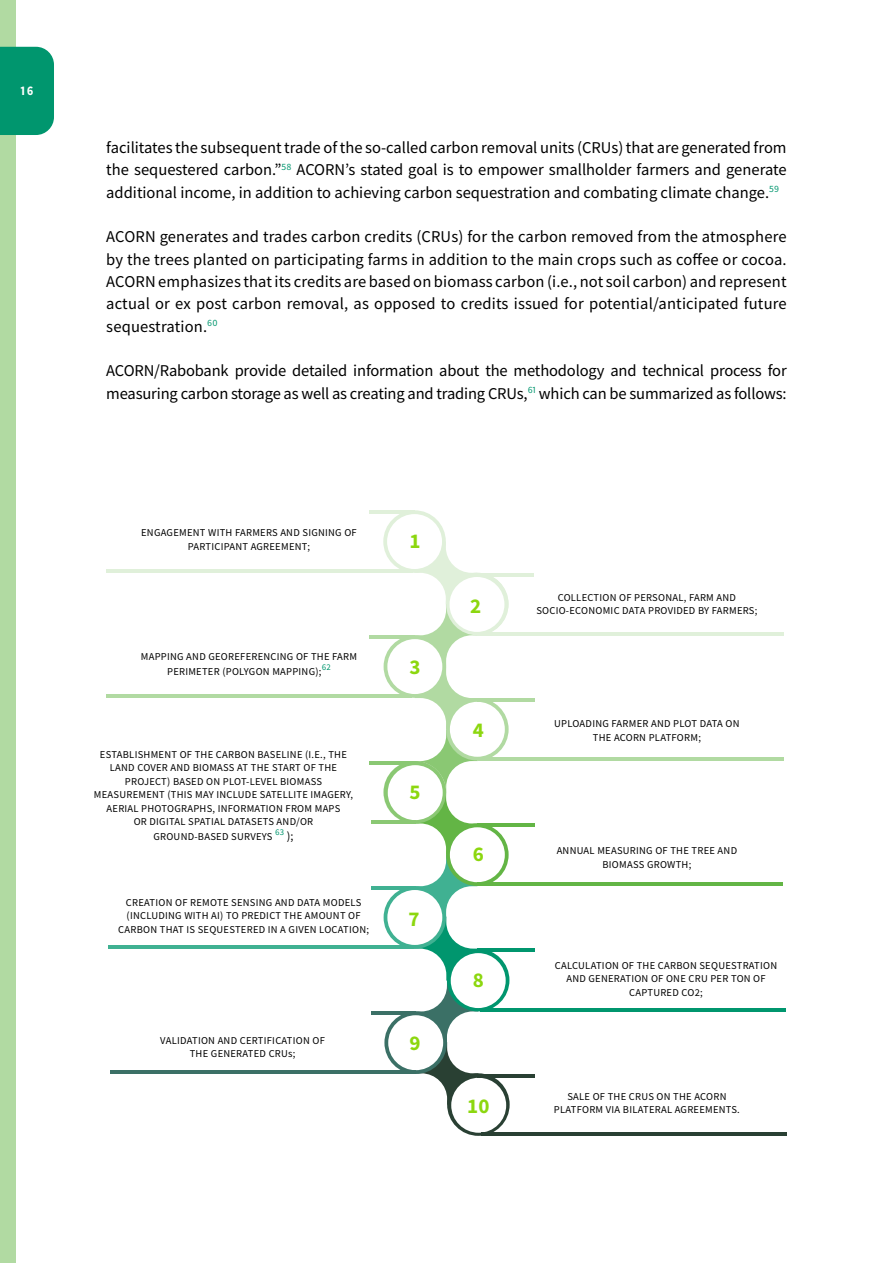
<style>
.page{position:relative;width:893px;height:1263px;background:#fff}
.page>*{position:absolute;margin:0;border:0;box-sizing:border-box;transform-origin:0 0}
.t1{font:700 21px "Fiantext";color:#8cd70f}
.t2{font:16.5px/22.4px "Fiantext";letter-spacing:-.01em;color:#000;text-align:justify}
.t3{font:700 13.2px "Fiantext";color:#fff;scale:.91 1}
.t4{font:10.5px/13.5px "Fiantext";letter-spacing:.025em;color:#000;text-align:center}
.t5{font:8.7px "Fiantext";color:#00966e}
.s1{font-size:12px;color:#000}
</style>
<div class="page">
<div style="left:0;top:0;width:16px;height:1263px;background:#b1daa2"></div>
<div style="left:0;top:47px;width:54px;height:88px;background:#00966e"></div>
<svg style="left:447px;top:1073px;width:63px;height:63px"></svg>
<svg style="left:384px;top:1011px;width:63px;height:63px"></svg>
<div style="left:447px;top:949px;width:62px;height:62px;background:#00966e;border-radius:50%"></div>
<div style="left:388px;top:1015px;width:55px;height:55px;background:#fff;border-radius:50%"></div>
<div style="left:451px;top:953px;width:55px;height:55px;background:#fff;border-radius:50%"></div>
<div style="left:451px;top:1078px;width:55px;height:55px;background:#fff;border-radius:50%"></div>
<div style="left:384px;top:886px;width:62px;height:63px;background:#40b192;border-radius:50%"></div>
<div style="left:387px;top:890px;width:55px;height:55px;background:#fff;border-radius:50%"></div>
<svg style="left:446px;top:823px;width:63px;height:63px"></svg>
<svg style="left:384px;top:761px;width:62px;height:62px"></svg>
<div style="left:450px;top:827px;width:55px;height:55px;background:#fff;border-radius:50%"></div>
<div style="left:388px;top:765px;width:55px;height:55px;background:#fff;border-radius:50%"></div>
<svg style="left:446px;top:698px;width:63px;height:62px"></svg>
<div style="left:450px;top:702px;width:55px;height:55px;background:#fff;border-radius:50%"></div>
<div style="left:383px;top:510px;width:63px;height:63px;background:#e0f0da;border-radius:50%"></div>
<div style="left:387px;top:514px;width:55px;height:55px;background:#fff;border-radius:50%"></div>
<svg style="left:414px;top:545px;width:65px;height:559px"></svg>
<div style="left:384px;top:635px;width:62px;height:63px;background:#b1daa2;border-radius:50%"></div>
<div style="left:446px;top:573px;width:63px;height:62px;background:#e0f0da;border-radius:50%"></div>
<div style="left:387px;top:639px;width:55px;height:55px;background:#fff;border-radius:50%"></div>
<div style="left:449px;top:577px;width:55px;height:55px;background:#fff;border-radius:50%"></div>
<hr style="left:106px;top:569px;width:307px;height:4px;background:#e0f0da">
<hr style="left:106px;top:694px;width:306px;height:4px;background:#b1daa2">
<hr style="left:369px;top:761px;width:45px;height:4px;background:#8ac873">
<hr style="left:371px;top:820px;width:45px;height:4px;background:#8ac873">
<hr style="left:109px;top:945px;width:305px;height:4px;background:#40b192">
<hr style="left:110px;top:1070px;width:306px;height:4px;background:#3b7066">
<hr style="left:481px;top:1133px;width:306px;height:3px;background:#294033">
<hr style="left:480px;top:1008px;width:306px;height:4px;background:#00966e">
<hr style="left:477px;top:882px;width:306px;height:4px;background:#63b545">
<hr style="left:477px;top:757px;width:306px;height:3px;background:#b1daa2">
<hr style="left:477px;top:632px;width:306px;height:3px;background:#e0f0da">
<hr style="left:369px;top:510px;width:45px;height:4px;background:#e0f0da">
<hr style="left:369px;top:635px;width:45px;height:4px;background:#b1daa2">
<hr style="left:371px;top:886px;width:45px;height:4px;background:#40b192">
<hr style="left:372px;top:1011px;width:44px;height:4px;background:#3b7066">
<hr style="left:477px;top:1074px;width:57px;height:3px;background:#294033">
<hr style="left:477px;top:949px;width:58px;height:3px;background:#00966e">
<hr style="left:477px;top:824px;width:57px;height:3px;background:#63b545">
<hr style="left:477px;top:698px;width:57px;height:4px;background:#b1daa2">
<hr style="left:477px;top:573px;width:57px;height:3px;background:#e0f0da">
<p class="t3" style="left:20px;top:82px;width:16px">16</p>
<p class="t2" style="left:106px;top:136px;width:682px">facilitates the subsequent trade of the so-called carbon removal units (CRUs) that are generated from the sequestered carbon.”<sup>58</sup> ACORN’s stated goal is to empower smallholder farmers and generate additional income, in addition to achieving carbon sequestration and combating climate change.<sup>59</sup></p>
<p class="t2" style="left:106px;top:226px;width:682px">ACORN generates and trades carbon credits (CRUs) for the carbon removed from the atmosphere by the trees planted on participating farms in addition to the main crops such as coffee or cocoa.<br>ACORN emphasizes that its credits are based on biomass carbon (i.e., not soil carbon) and represent actual or ex post carbon removal, as opposed to credits issued for potential/anticipated future sequestration.<sup>60</sup></p>
<h2 class="t2" style="left:106px;top:360px;width:682px">ACORN/Rabobank provide detailed information about the methodology and technical process for measuring carbon storage as well as creating and trading CRUs,<sup>61</sup> which can be summarized as follows:</h2>
<p class="t4" style="left:141px;top:526px;width:217px">ENGAGEMENT WITH FARMERS AND SIGNING OF<br>PARTICIPANT AGREEMENT;</p>
<p class="t4" style="left:167px;top:649px;width:191px;line-height:15px;text-align:left;text-indent:-26px">MAPPING AND GEOREFERENCING OF THE FARM<br>PERIMETER (POLYGON MAPPING);</p>
<p class="t5" style="left:322px;top:662px;width:11px">62</p>
<p class="t4" style="left:94px;top:747px;width:261px">ESTABLISHMENT OF THE CARBON BASELINE (I.E., THE LAND COVER AND BIOMASS AT THE START OF THE PROJECT) BASED ON PLOT-LEVEL BIOMASS MEASUREMENT (THIS MAY INCLUDE SATELLITE IMAGERY, AERIAL PHOTOGRAPHS, INFORMATION FROM MAPS<br>OR DIGITAL SPATIAL DATASETS AND/OR</p>
<p class="t4" style="left:153px;top:830px;width:121px">GROUND-BASED SURVEYS</p>
<p class="t5" style="left:275px;top:827px;width:20px">63 <span class="s1">);</span></p>
<p class="t4" style="left:118px;top:896px;width:252px">CREATION OF REMOTE SENSING AND DATA MODELS (INCLUDING WITH AI) TO PREDICT THE AMOUNT OF<br>CARBON THAT IS SEQUESTERED IN A GIVEN LOCATION;</p>
<p class="t4" style="left:160px;top:1033px;width:166px">VALIDATION AND CERTIFICATION OF<br>THE GENERATED CRUs;</p>
<h1 class="t1" style="left:409px;top:527px;width:13px">1</h1>
<h1 class="t1" style="left:409px;top:653px;width:13px">3</h1>
<h1 class="t1" style="left:409px;top:778px;width:13px">5</h1>
<h1 class="t1" style="left:408px;top:905px;width:13px">7</h1>
<h1 class="t1" style="left:409px;top:1028px;width:13px">9</h1>
<h1 class="t1" style="left:470px;top:592px;width:13px">2</h1>
<h1 class="t1" style="left:473px;top:715px;width:13px">4</h1>
<h1 class="t1" style="left:473px;top:840px;width:13px">6</h1>
<h1 class="t1" style="left:473px;top:966px;width:13px">8</h1>
<h1 class="t1" style="left:467px;top:1092px;width:24px">10</h1>
<p class="t4" style="left:536px;top:590px;width:223px">COLLECTION OF PERSONAL, FARM AND<br>SOCIO-ECONOMIC DATA PROVIDED BY FARMERS;</p>
<p class="t4" style="left:554px;top:717px;width:187px">UPLOADING FARMER AND PLOT DATA ON<br>THE ACORN PLATFORM;</p>
<p class="t4" style="left:557px;top:844px;width:182px">ANNUAL MEASURING OF THE TREE AND<br>BIOMASS GROWTH;</p>
<p class="t4" style="left:555px;top:959px;width:224px">CALCULATION OF THE CARBON SEQUESTRATION<br>AND GENERATION OF ONE CRU PER TON OF<br>CAPTURED CO2;</p>
<p class="t4" style="left:554px;top:1089px;width:187px">SALE OF THE CRUS ON THE ACORN<br>PLATFORM VIA BILATERAL AGREEMENTS.</p>
</div>
